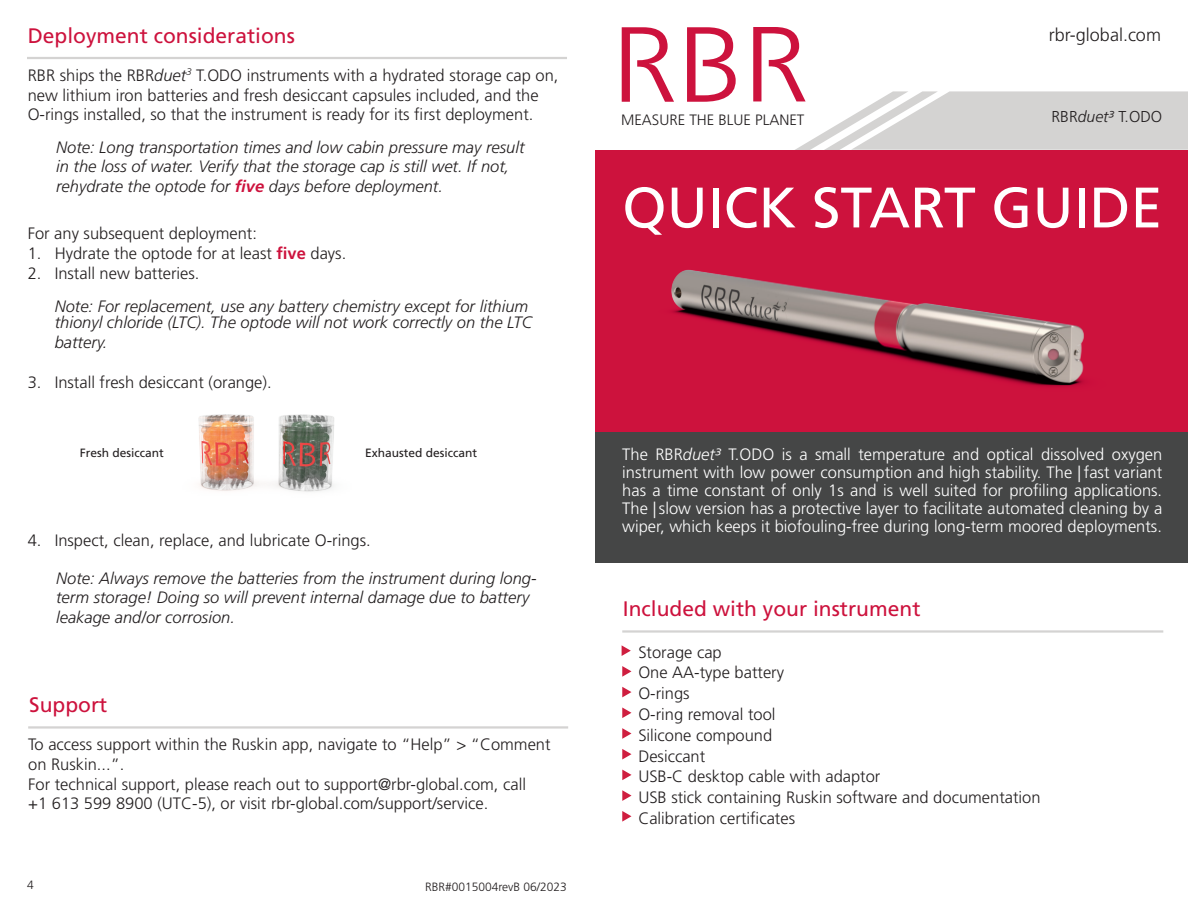
<style>
.page{position:relative;width:1188px;height:918px;background:#fff}
.page>*{position:absolute;margin:0;border:0;box-sizing:border-box;transform-origin:0 0}
.Data_Sheet_Title{font:57px "Frutiger LT Std";color:#fff}
.t1{font:21px "Frutiger LT Std";color:#cd123d}
.t2{font:300 18px "Frutiger LT Std";color:#231f20}
.Specification_Table{font:300 16.5px/19.8px "Frutiger LT Std";color:#231f20}
.t3{font:italic 300 16.5px/19.8px "Frutiger LT Std";color:#231f20}
.t4{font:300 16.5px/18px "Frutiger LT Std";color:#fff;text-align:justify}
.Title_Bar_Right{font:300 15.75px "Frutiger LT Std";color:#231f20}
.t5{font:300 15px "Frutiger LT Std";color:#231f20}
.t6{font:12px "Frutiger LT Std";color:#231f20}
.Footer_Date_Code{font:300 12px "Frutiger LT Std";color:#231f20}
.s1{font-style:italic}
.s2{font-weight:700;color:#cd123d}
.s3{font-style:normal}
</style>
<div class="page">
<div style="left:595px;top:150px;width:593px;height:310px;background:#cd123d"></div>
<div style="left:595px;top:432px;width:593px;height:130px;background:#454646"></div>
<svg style="left:687px;top:27px;width:49px;height:75px"></svg>
<svg style="left:622px;top:27px;width:52px;height:75px"></svg>
<svg style="left:753px;top:27px;width:435px;height:123px"></svg>
<hr style="left:622px;top:630px;width:541px;height:3px;background:#d4d3d2">
<img style="left:671px;top:269px;width:413px;height:118px">
<svg style="left:622px;top:645px;width:9px;height:11px"></svg>
<svg style="left:622px;top:666px;width:9px;height:11px"></svg>
<svg style="left:622px;top:707px;width:9px;height:11px"></svg>
<svg style="left:622px;top:687px;width:9px;height:10px"></svg>
<hr style="left:27px;top:57px;width:540px;height:2px;background:#d4d3d2">
<hr style="left:28px;top:726px;width:540px;height:3px;background:#d4d3d2">
<svg style="left:622px;top:728px;width:9px;height:11px"></svg>
<svg style="left:622px;top:749px;width:9px;height:11px"></svg>
<img style="left:198px;top:414px;width:136px;height:78px">
<svg style="left:622px;top:770px;width:10px;height:10px"></svg>
<svg style="left:622px;top:790px;width:10px;height:11px"></svg>
<svg style="left:622px;top:811px;width:9px;height:11px"></svg>
<p class="t1" style="left:28px;top:23px;width:269px">Deployment considerations</p>
<p class="Specification_Table" style="left:28px;top:65px;width:532px">RBR ships the RBR<span class="s1">duet</span><sup>3</sup> T.ODO instruments with a hydrated storage cap on, new lithium iron batteries and fresh desiccant capsules included, and the<br>O-rings installed, so that the instrument is ready for its first deployment.</p>
<p class="t3" style="left:56px;top:137px;width:470px">Note: Long transportation times and low cabin pressure may result in the loss of water. Verify that the storage cap is still wet. If not, rehydrate the optode for <span class="s2">five</span> days before deployment.</p>
<p class="Specification_Table" style="left:28px;top:224px;width:231px">For any subsequent deployment:</p>
<p class="Specification_Table" style="left:28px;top:244px;width:320px">1. Hydrate the optode for at least <span class="s2">five</span> days.</p>
<p class="t3" style="left:55px;top:257px;width:475px;line-height:33px;text-indent:-27px"><span class="s3">2. Install new batteries.<br></span>Note: For replacement, use any battery chemistry except for lithium</p>
<p class="t3" style="left:55px;top:313px;width:479px">thionyl chloride (LTC). The optode will not work correctly on the LTC battery.</p>
<p class="Specification_Table" style="left:28px;top:372px;width:245px">3. Install fresh desiccant (orange).</p>
<p class="t6" style="left:80px;top:445px;width:86px">Fresh desiccant</p>
<p class="t6" style="left:365px;top:445px;width:114px">Exhausted desiccant</p>
<p class="Specification_Table" style="left:28px;top:531px;width:344px">4. Inspect, clean, replace, and lubricate O-rings.</p>
<p class="t3" style="left:56px;top:568px;width:482px">Note: Always remove the batteries from the instrument during long&shy;term storage! Doing so will prevent internal damage due to battery leakage and/or corrosion.</p>
<p class="t1" style="left:29px;top:693px;width:80px">Support</p>
<p class="Specification_Table" style="left:28px;top:735px;width:524px">To access support within the Ruskin app, navigate to “Help” &gt; “Comment on Ruskin...”.</p>
<p class="Specification_Table" style="left:28px;top:774px;width:499px">For technical support, please reach out to support@rbr-global.com, call</p>
<p class="Specification_Table" style="left:28px;top:794px;width:462px">+1 613 599 8900 (UTC-5), or visit rbr-global.com/support/service.</p>
<p class="Footer_Date_Code" style="left:27px;top:878px;width:8px">4</p>
<p class="Footer_Date_Code" style="left:425px;top:880px;width:143px">RBR#0015004revB 06/2023</p>
<p class="t5" style="left:621px;top:111px;width:185px">MEASURE THE BLUE PLANET</p>
<p class="t2" style="left:1049px;top:24px;width:114px">rbr-global.com</p>
<p class="Title_Bar_Right" style="left:1052px;top:108px;width:112px">RBR<span class="s1">duet³</span> T.ODO</p>
<p class="Data_Sheet_Title" style="left:622px;top:174px;width:542px">QUICK START GUIDE</p>
<p class="t4" style="left:622px;top:446px;width:542px">The RBR<span class="s1">duet³</span> T.ODO is a small temperature and optical dissolved oxygen instrument with low power consumption and high stability. The | fast variant has a time constant of only 1s and is well suited for profiling applications.<br>The | slow version has a protective layer to facilitate automated cleaning by a wiper, which keeps it biofouling-free during long-term moored deployments.</p>
<p class="t1" style="left:623px;top:597px;width:299px">Included with your instrument</p>
<p class="Specification_Table" style="left:638px;top:642px;width:85px">Storage cap</p>
<p class="Specification_Table" style="left:638px;top:663px;width:147px">One AA-type battery</p>
<p class="Specification_Table" style="left:638px;top:684px;width:53px">O-rings</p>
<p class="Specification_Table" style="left:638px;top:705px;width:139px">O-ring removal tool</p>
<p class="Specification_Table" style="left:638px;top:725px;width:135px">Silicone compound</p>
<p class="Specification_Table" style="left:638px;top:746px;width:68px">Desiccant</p>
<p class="Specification_Table" style="left:638px;top:767px;width:244px">USB-C desktop cable with adaptor</p>
<p class="Specification_Table" style="left:638px;top:788px;width:404px">USB stick containing Ruskin software and documentation</p>
<p class="Specification_Table" style="left:638px;top:808px;width:158px">Calibration certificates</p>
</div>
